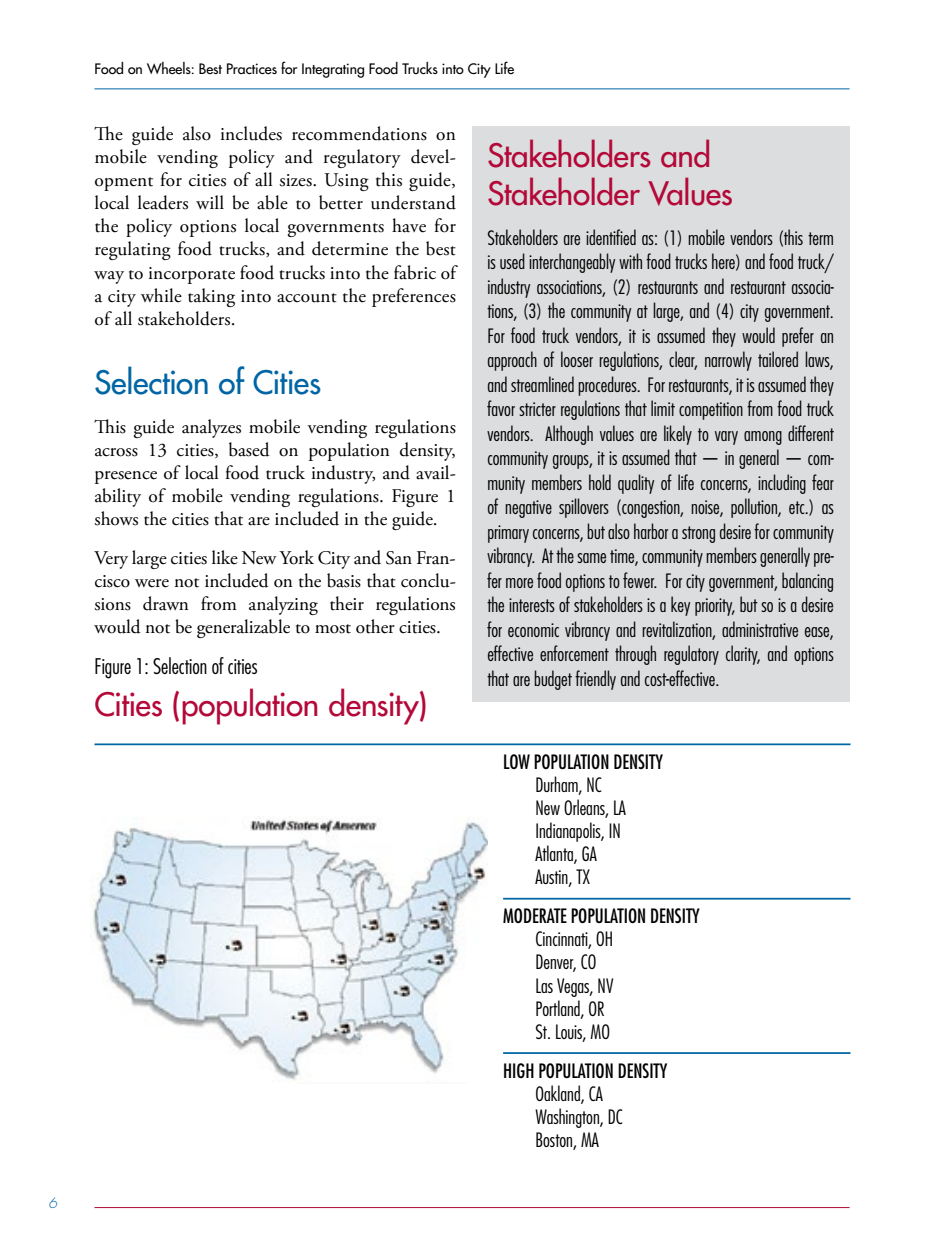
<style>
.page{position:relative;width:945px;height:1260px;background:#fff}
.page>*{position:absolute;margin:0;border:0;box-sizing:border-box;transform-origin:0 0}
.t1{font:31.5px/37.8px "Futura";letter-spacing:-.01em;color:#b30838}
.t2{font:31.5px "Futura";letter-spacing:-.015em;color:#0065a4}
.t3{font:300 condensed 21px "Futura";color:#000}
.t4{font:300 condensed 19.25px/24.5px "Futura";color:#000}
.t5{font:19.25px/23.1px "Adobe Garamond Pro";color:#000;text-align:justify}
.t6{font:14px "Futura";color:#000}
.t7{font:italic 300 14px "Futura";color:#0065a4}
.s1{font-weight:400}
</style>
<div class="page">
<hr style="left:95px;top:88px;width:755px;height:1px;background:#0065a4">
<hr style="left:95px;top:1207px;width:755px;height:1px;background:#b30838">
<div style="left:472px;top:126px;width:378px;height:576px;background:#dcddde"></div>
<hr style="left:503px;top:1052px;width:348px;height:2px;background:#0065a4">
<hr style="left:503px;top:898px;width:348px;height:2px;background:#0065a4">
<hr style="left:94px;top:743px;width:756px;height:2px;background:#0065a4">
<img style="left:92px;top:818px;width:395px;height:263px">
<p class="t7" style="left:49px;top:1194px;width:10px">6</p>
<p class="t6" style="left:94px;top:60px;width:421px">Food on Wheels: Best Practices for Integrating Food Trucks into City Life</p>
<p class="t5" style="left:94px;top:123px;width:365px">Te guide also includes recommendations on mobile vending policy and regulatory devel&shy;opment for cities of all sizes. Using this guide, local leaders will be able to better understand the policy options local governments have for regulating food trucks, and determine the best way to incorporate food trucks into the fabric of a city while taking into account the preferences of all stakeholders.</p>
<p class="t2" style="left:94px;top:363px;width:228px">Selection of Cities</p>
<p class="t5" style="left:94px;top:416px;width:363px">Tis guide analyzes mobile vending regulations across 13 cities, based on population density, presence of local food truck industry, and avail&shy;ability of mobile vending regulations. Figure 1 shows the cities that are included in the guide.</p>
<p class="t5" style="left:94px;top:547px;width:363px">Very large cities like New York City and San Fran&shy;cisco were not included on the basis that conclu&shy;sions drawn from analyzing their regulations would not be generalizable to most other cities.</p>
<p class="t3" style="left:94px;top:654px;width:165px">Figure 1: Selection of cities</p>
<p class="t1" style="left:94px;top:685px;width:334px">Cities (population density)</p>
<p class="t1" style="left:487px;top:136px;width:247px">Stakeholders and<br>Stakeholder Values</p>
<p class="t4" style="left:487px;top:225px;width:348px;text-align:justify">Stakeholders are identifed as: (1) mobile vendors (this term is used interchangeably with food trucks here) and food truck/ industry associations, (2) restaurants and restaurant associa&shy;tions, (3) the community at large, and (4) city government.<br>For food truck vendors, it is assumed they would prefer an approach of looser regulations, clear, narrowly tailored laws, and streamlined procedures. For restaurants, it is assumed they favor stricter regulations that limit competition from food truck vendors. Although values are likely to vary among different community groups, it is assumed that — in general — com&shy;munity members hold quality of life concerns, including fear of negative spillovers (congestion, noise, pollution, etc.) as primary concerns, but also harbor a strong desire for community vibrancy. At the same time, community members generally pre&shy;fer more food options to fewer. For city government, balancing the interests of stakeholders is a key priority, but so is a desire for economic vibrancy and revitalization, administrative ease, effective enforcement through regulatory clarity, and options that are budget friendly and cost-effective.</p>
<p class="t4" style="left:536px;top:750px;width:129px;line-height:23.1px;text-indent:-32px"><span class="s1">LOW POPULATION DENSITY<br></span>Durham, NC<br>New Orleans, LA<br>Indianapolis, IN<br>Atlanta, GA<br>Austin, TX</p>
<p class="t4" style="left:536px;top:905px;width:166px;line-height:23.1px;text-indent:-32px"><span class="s1">MODERATE POPULATION DENSITY<br></span>Cincinnati, OH<br>Denver, CO<br>Las Vegas, NV<br>Portland, OR<br>St. Louis, MO</p>
<p class="t4" style="left:536px;top:1059px;width:133px;line-height:23.1px;text-indent:-32px"><span class="s1">HIGH POPULATION DENSITY<br></span>Oakland, CA<br>Washington, DC<br>Boston, MA</p>
</div>
